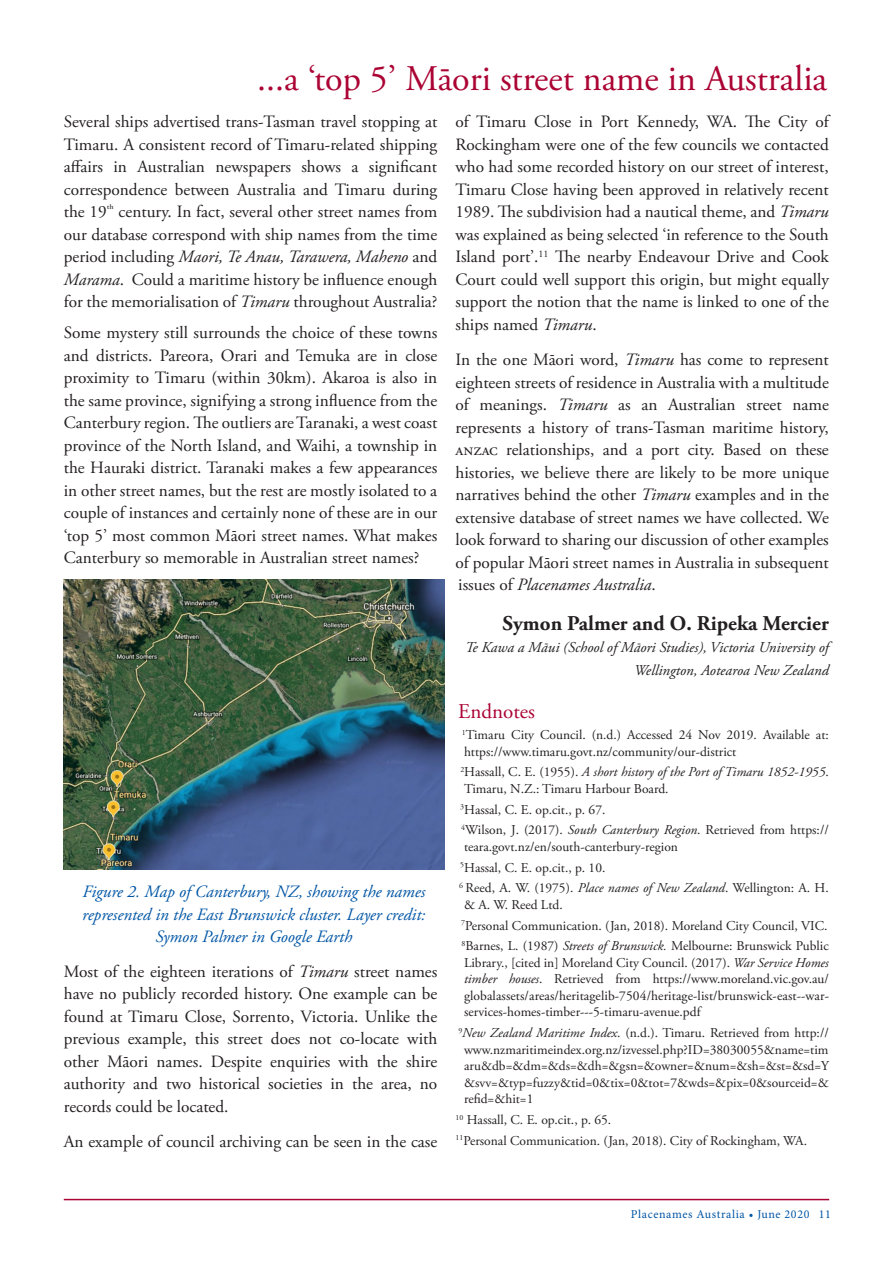
<style>
.page{position:relative;width:893px;height:1263px;background:#fff}
.page>*{position:absolute;margin:0;border:0;box-sizing:border-box;transform-origin:0 0}
.heading{font:36px "Adobe Garamond Pro";letter-spacing:-.005em;color:#ab0333}
.text{font:700 21px "Adobe Garamond Pro";color:#231f20}
.subheading{font:21px "Adobe Garamond Pro";color:#ab0333}
.text-2{font:17.25px/22.5px "Adobe Garamond Pro";color:#231f20;text-align:justify}
.t1{font:italic 17.25px/22.5px "Adobe Garamond Pro";color:#0155a5;text-align:center}
.text-3{font:italic 15px/22.5px "Adobe Garamond Pro";color:#231f20;text-align:right}
.References{font:13.5px/16.5px "Adobe Garamond Pro";color:#231f20}
.t2{font:12px "Minion Pro";letter-spacing:.05em;color:#0155a5}
.s1{font-style:italic}
</style>
<div class="page">
<hr style="left:64px;top:1199px;width:765px;height:1px;background:#ab0333">
<img style="left:64px;top:580px;width:381px;height:289px">
<p class="heading" style="left:257px;top:57px;width:572px">...a ‘top 5’ Māori street name in Australia</p>
<p class="text-2" style="left:64px;top:111px;width:375px">Several ships advertised trans-Tasman travel stopping at Timaru. A consistent record of Timaru-related shipping affairs in Australian newspapers shows a significant correspondence between Australia and Timaru during the 19<sup>th</sup> century. In fact, several other street names from our database correspond with ship names from the time period including <span class="s1">Maori, Te Anau, Tarawera, Maheno</span> and <span class="s1">Marama</span>. Could a maritime history be influence enough for the memorialisation of <span class="s1">Timaru</span> throughout Australia?</p>
<p class="text-2" style="left:64px;top:322px;width:375px">Some mystery still surrounds the choice of these towns and districts. Pareora, Orari and Temuka are in close proximity to Timaru (within 30km). Akaroa is also in the same province, signifying a strong influence from the Canterbury region. The outliers are Taranaki, a west coast province of the North Island, and Waihi, a township in the Hauraki district. Taranaki makes a few appearances in other street names, but the rest are mostly isolated to a couple of instances and certainly none of these are in our ‘top 5’ most common Māori street names. What makes Canterbury so memorable in Australian street names?</p>
<p class="t1" style="left:82px;top:881px;width:345px">Figure 2. Map of Canterbury, NZ, showing the names represented in the East Brunswick cluster. Layer credit:<br>Symon Palmer in Google Earth</p>
<p class="text-2" style="left:64px;top:961px;width:375px">Most of the eighteen iterations of <span class="s1">Timaru</span> street names have no publicly recorded history. One example can be found at Timaru Close, Sorrento, Victoria. Unlike the previous example, this street does not co-locate with other Māori names. Despite enquiries with the shire authority and two historical societies in the area, no records could be located.</p>
<p class="text-2" style="left:64px;top:1131px;width:375px">An example of council archiving can be seen in the case</p>
<p class="text-2" style="left:455px;top:111px;width:377px">of Timaru Close in Port Kennedy, WA. The City of Rockingham were one of the few councils we contacted who had some recorded history on our street of interest, Timaru Close having been approved in relatively recent 1989. The subdivision had a nautical theme, and <span class="s1">Timaru </span>was explained as being selected ‘in reference to the South Island port’.<sup>11</sup> The nearby Endeavour Drive and Cook Court could well support this origin, but might equally support the notion that the name is linked to one of the ships named <span class="s1">Timaru</span>.</p>
<p class="text-2" style="left:455px;top:349px;width:375px">In the one Māori word, <span class="s1">Timaru</span> has come to represent eighteen streets of residence in Australia with a multitude of meanings. <span class="s1">Timaru</span> as an Australian street name represents a history of trans-Tasman maritime history, anzac relationships, and a port city. Based on these histories, we believe there are likely to be more unique narratives behind the other <span class="s1">Timaru</span> examples and in the extensive database of street names we have collected. We look forward to sharing our discussion of other examples of popular Māori street names in Australia in subsequent issues of <span class="s1">Placenames Australia</span>.</p>
<p class="text" style="left:503px;top:611px;width:328px">Symon Palmer and O. Ripeka Mercier</p>
<p class="text-3" style="left:465px;top:636px;width:365px">Te Kawa a Māui (School of Māori Studies), Victoria University of<br>Wellington, Aotearoa New Zealand</p>
<p class="subheading" style="left:458px;top:699px;width:78px">Endnotes</p>
<p class="References" style="left:462px;top:727px;width:368px"><sup>1</sup>Timaru City Council. (n.d.) Accessed 24 Nov 2019. Available at: https://www.timaru.govt.nz/community/our-district</p>
<p class="References" style="left:460px;top:764px;width:370px"><sup>2</sup>Hassall, C. E. (1955). <span class="s1">A short history of the Port of Timaru 1852-1955</span>.<br>Timaru, N.Z.: Timaru Harbour Board.</p>
<p class="References" style="left:460px;top:802px;width:147px"><sup>3</sup>Hassal, C. E. op.cit., p. 67.</p>
<p class="References" style="left:461px;top:822px;width:369px"><sup>4</sup>Wilson, J. (2017). <span class="s1">South Canterbury Region</span>. Retrieved from https:// teara.govt.nz/en/south-canterbury-region</p>
<p class="References" style="left:460px;top:860px;width:147px"><sup>5</sup>Hassal, C. E. op.cit., p. 10.</p>
<p class="References" style="left:464px;top:880px;width:366px;text-indent:-5px"><sup>6</sup> Reed, A. W. (1975). <span class="s1">Place names of New Zealand</span>. Wellington: A. H. &amp; A. W. Reed Ltd.</p>
<p class="References" style="left:461px;top:918px;width:368px"><sup>7</sup>Personal Communication. (Jan, 2018). Moreland City Council, VIC.</p>
<p class="References" style="left:462px;top:938px;width:369px;text-align:justify"><sup>8</sup>Barnes, L. (1987) <span class="s1">Streets of Brunswick.</span> Melbourne: Brunswick Public Library., [cited in] Moreland City Council. (2017). <span class="s1">War Service Homes timber houses</span>. Retrieved from https://www.moreland.vic.gov.au/ globalassets/areas/heritagelib-7504/heritage-list/brunswick-east--war&shy;services-homes-timber---5-timaru-avenue.pdf</p>
<p class="References" style="left:464px;top:1025px;width:366px;text-align:justify;text-indent:-6px"><sup>9</sup><span class="s1">New Zealand Maritime Index</span>. (n.d.). Timaru. Retrieved from http:// www.nzmaritimeindex.org.nz/izvessel.php?ID=38030055&amp;name=tim aru&amp;db=&amp;dm=&amp;ds=&amp;dh=&amp;gsn=&amp;owner=&amp;num=&amp;sh=&amp;st=&amp;sd=Y &amp;svv=&amp;typ=fuzzy&amp;tid=0&amp;tix=0&amp;tot=7&amp;wds=&amp;pix=0&amp;sourceid=&amp; refid=&amp;hit=1</p>
<p class="References" style="left:455px;top:1112px;width:157px"><sup>10</sup> Hassall, C. E. op.cit., p. 65.</p>
<p class="References" style="left:455px;top:1133px;width:353px"><sup>11</sup>Personal Communication. (Jan, 2018). City of Rockingham, WA.</p>
<p class="t2" style="left:631px;top:1206px;width:201px">Placenames Australia • June 2020 11</p>
</div>
